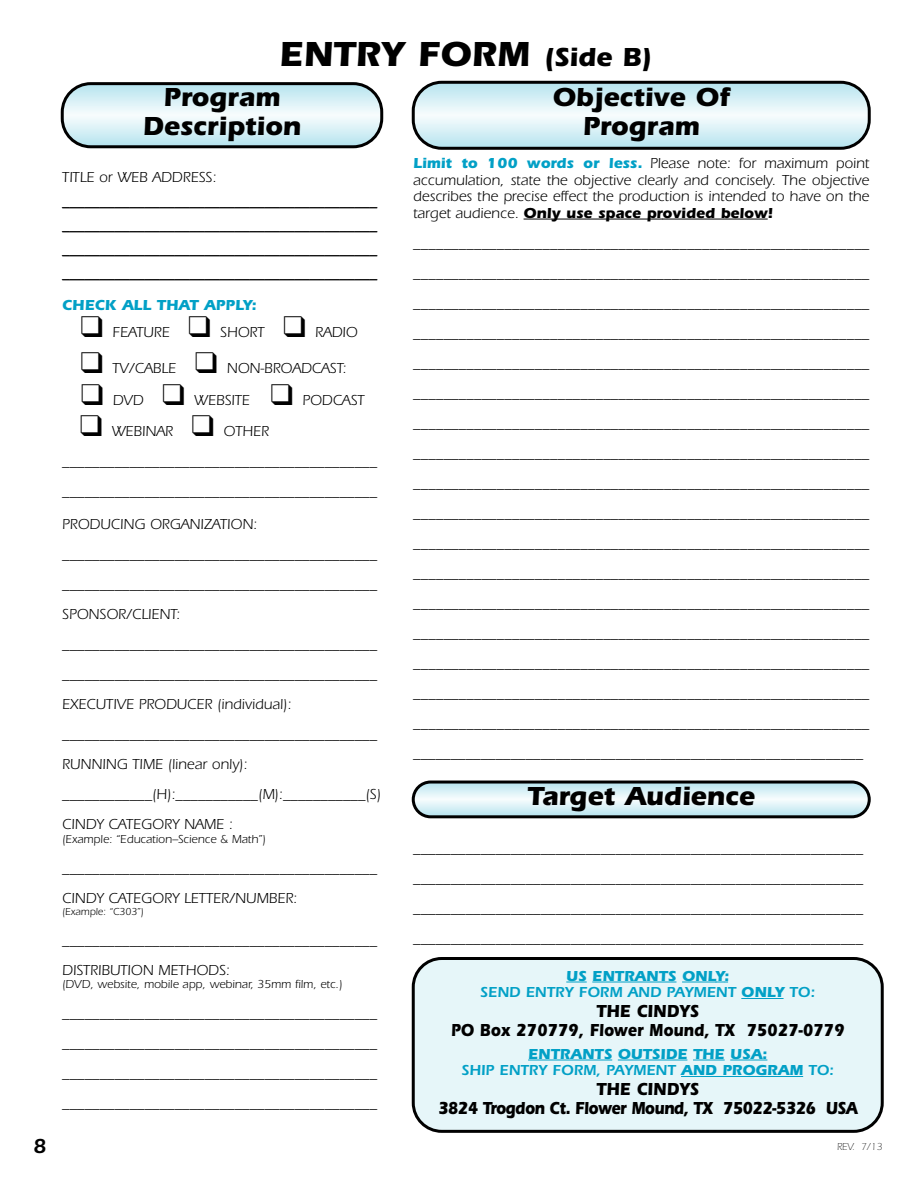
<style>
.page{position:relative;width:918px;height:1188px;background:#fff}
.page>*{position:absolute;margin:0;border:0;box-sizing:border-box;transform-origin:0 0}
.t1{font:700 36px "Itc Eras";color:#000}
.t2{font:700 27px/28.5px "Itc Eras";color:#000;text-align:center}
.t3{font:600 21px "Itc Eras";color:#000}
.t4{font:700 18px/19.5px "Itc Eras";letter-spacing:-.035em;color:#000;text-align:center;scale:.9 1}
.t5{font:700 18px/19.5px "Itc Eras";color:#000;text-align:center;scale:.9 1}
.t6{font:15px/30px "Itc Eras";color:#000}
.t7{font:700 15px/24px "Itc Eras";color:#000;text-align:justify}
.t8{font:700 15px/16.5px "Itc Eras";color:#02a0c6;text-align:center}
.t9{font:600 15px/16.5px "Itc Eras";color:#02a0c6;text-align:center}
.t10{font:12px "Itc Eras";color:#000}
.t11{font:10.5px "Itc Eras";color:#000}
.t12{font:300 10.5px "Itc Eras";color:#000}
.s1{font-size:27px}
.s2{font-weight:700;color:#02a0c6}
.s3{font-weight:700}
.s4{font-weight:600}
</style>
<div class="page">
<hr style="left:62px;top:208px;width:315px;height:1px;background:#000">
<hr style="left:62px;top:232px;width:315px;height:1px;background:#000">
<hr style="left:62px;top:256px;width:315px;height:1px;background:#000">
<hr style="left:62px;top:280px;width:315px;height:1px;background:#000">
<svg style="left:61px;top:82px;width:322px;height:66px"></svg>
<svg style="left:412px;top:81px;width:459px;height:69px"></svg>
<hr style="left:524px;top:219px;width:139px;height:1px;background:#000">
<hr style="left:663px;top:219px;width:105px;height:1px;background:#000">
<svg style="left:412px;top:781px;width:459px;height:37px;background:#b9cdd2"></svg>
<svg style="left:412px;top:957px;width:472px;height:176px;background:#dbebee"></svg>
<h1 class="t1" style="left:279px;top:41px;width:374px">ENTRY FORM <span class="s1">(Side B)</span></h1>
<h2 class="t2" style="left:143px;top:86px;width:160px">Program<br>Description</h2>
<h2 class="t2" style="left:552px;top:86px;width:179px">Objective Of<br>Program</h2>
<p class="t6" style="left:413px;top:156px;width:458px;line-height:16.5px;text-align:justify"><span class="s2">Limit to 100 words or less.</span> Please note: for maximum point accumulation, state the objective clearly and concisely. The objective describes the precise effect the production is intended to have on the target audience. <span class="s3">Only use space provided below!</span></p>
<p class="t6" style="left:413px;top:229px;width:458px;text-align:justify">____________________________________________________________ ____________________________________________________________ ____________________________________________________________ ____________________________________________________________ ____________________________________________________________ ____________________________________________________________ ____________________________________________________________ ____________________________________________________________ ____________________________________________________________ ____________________________________________________________ ____________________________________________________________ ____________________________________________________________ ____________________________________________________________ ____________________________________________________________ ____________________________________________________________ ____________________________________________________________ ____________________________________________________________ ____________________________________________________________</p>
<h2 class="t2" style="left:528px;top:784px;width:229px">Target Audience</h2>
<p class="t6" style="left:62px;top:164px;width:156px">TITLE or WEB ADDRESS:</p>
<p class="t7" style="left:62px;top:191px;width:316px">__________________________________________ __________________________________________ __________________________________________ __________________________________________</p>
<p class="t8" style="left:62px;top:298px;width:196px">CHECK ALL THAT APPLY:</p>
<p class="t6" style="left:81px;top:319px;width:279px">❑ FEATURE ❑ SHORT ❑ RADIO</p>
<p class="t6" style="left:81px;top:355px;width:268px">❑ TV/CABLE ❑ NON-BROADCAST:</p>
<p class="t6" style="left:81px;top:386px;width:285px">❑ DVD ❑ WEBSITE ❑ PODCAST</p>
<p class="t6" style="left:62px;top:418px;width:316px;text-indent:18px">❑ WEBINAR ❑ OTHER __________________________________________ __________________________________________</p>
<p class="t6" style="left:62px;top:511px;width:320px">PRODUCING ORGANIZATION: __________________________________________ __________________________________________ SPONSOR/CLIENT: __________________________________________ __________________________________________ EXECUTIVE PRODUCER (individual): __________________________________________ RUNNING TIME (linear only): ____________(H):___________(M):___________(S)<br>CINDY CATEGORY NAME :</p>
<p class="t10" style="left:62px;top:835px;width:205px">(Example: “Education–Science &amp; Math”)</p>
<p class="t6" style="left:62px;top:854px;width:316px">__________________________________________<br>CINDY CATEGORY LETTER/NUMBER:</p>
<p class="t11" style="left:62px;top:908px;width:83px">(Example: “C303”)</p>
<p class="t6" style="left:62px;top:926px;width:316px">__________________________________________<br>DISTRIBUTION METHODS:</p>
<p class="t10" style="left:62px;top:980px;width:282px">(DVD, website, mobile app, webinar, 35mm film, etc.)</p>
<p class="t6" style="left:62px;top:1000px;width:316px;text-align:justify">__________________________________________ __________________________________________ __________________________________________ __________________________________________</p>
<p class="t6" style="left:413px;top:834px;width:451px;text-align:justify">____________________________________________________________ ____________________________________________________________ ____________________________________________________________ ____________________________________________________________</p>
<p class="t9" style="left:480px;top:969px;width:337px"><span class="s3">US ENTRANTS ONLY:<br></span>SEND ENTRY FORM AND PAYMENT <span class="s3">ONLY</span> TO:</p>
<p class="t5" style="left:451px;top:1003px;width:439px">THE CINDYS<br>PO Box 270779, Flower Mound, TX 75027-0779</p>
<p class="t8" style="left:462px;top:1047px;width:374px">ENTRANTS OUTSIDE THE USA:<br><span class="s4">SHIP ENTRY FORM, PAYMENT</span> AND PROGRAM <span class="s4">TO:</span></p>
<p class="t4" style="left:438px;top:1081px;width:468px">THE CINDYS<br>3824 Trogdon Ct. Flower Mound, TX 75022-5326 USA</p>
<h3 class="t3" style="left:33px;top:1138px;width:15px">8</h3>
<p class="t12" style="left:837px;top:1143px;width:47px">REV. 7/13</p>
</div>
